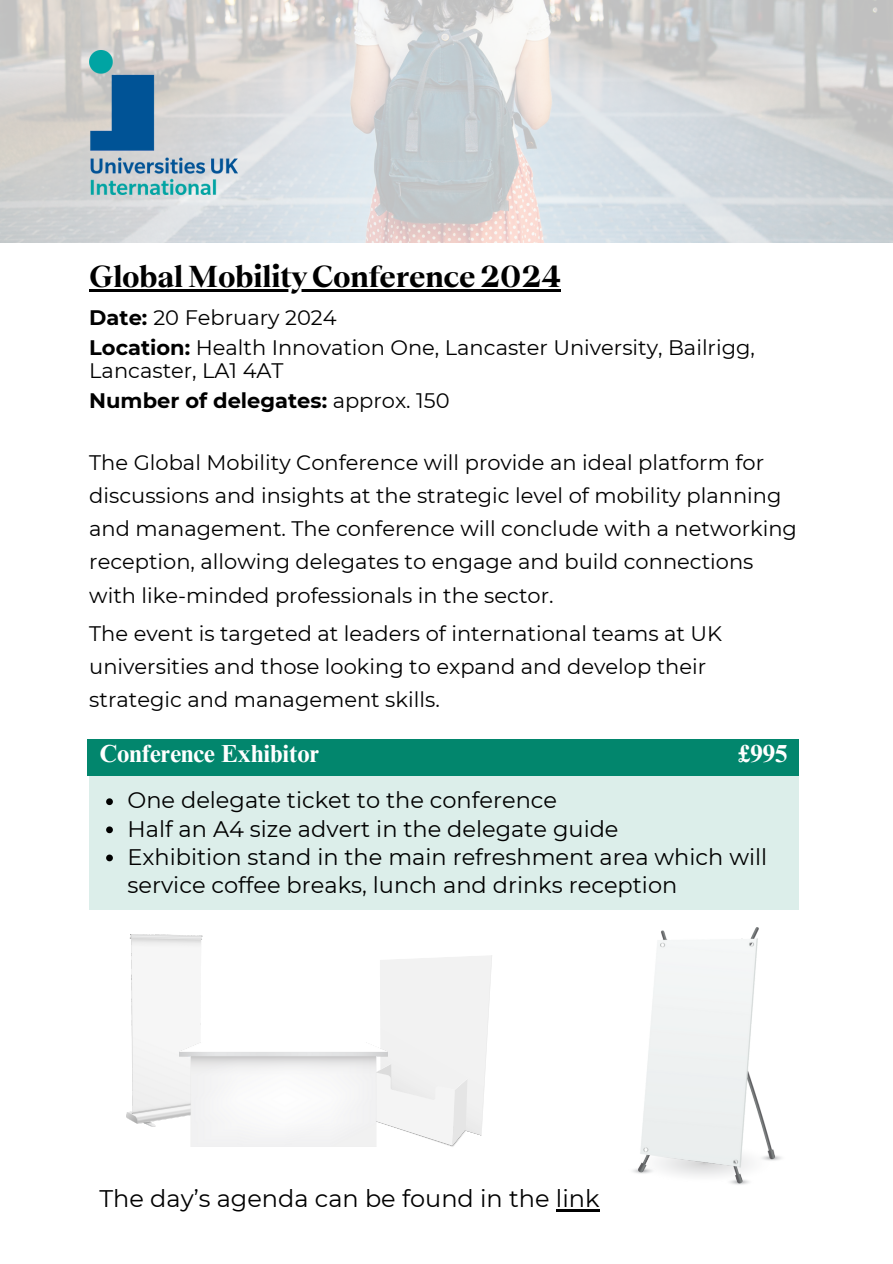
<style>
.page{position:relative;width:893px;height:1264px;background:#fff}
.page>*{position:absolute;margin:0;border:0;box-sizing:border-box;transform-origin:0 0}
.t1{font:700 31.65px "Teodor";color:#000}
.t2{font:700 24.6px "Times NRMT Pro";color:#fff}
.t3{font:24px "Montserrat";color:#000}
.t4{font:22.5px/28px "Montserrat";color:#000}
.t5{font:21px/33.3px "Montserrat";color:#000}
.t6{font:700 21px "Montserrat";color:#000}
.s1{font-weight:700}
.s2{font-weight:400}
</style>
<div class="page">
<img style="left:0;top:0;width:892px;height:242px">
<img style="left:89px;top:51px;width:149px;height:144px">
<img style="left:633px;top:927px;width:149px;height:258px">
<img style="left:127px;top:935px;width:76px;height:191px">
<svg style="left:380px;top:955px;width:112px;height:190px"></svg>
<img style="left:179px;top:1042px;width:209px;height:104px">
<hr style="left:89px;top:289px;width:472px;height:2px;background:#000">
<div style="left:89px;top:750px;width:709px;height:160px;background:#dceeea"></div>
<div style="left:88px;top:738px;width:711px;height:37px;background:#02866d"></div>
<svg style="left:106px;top:798px;width:7px;height:7px"></svg>
<svg style="left:106px;top:826px;width:7px;height:7px"></svg>
<svg style="left:106px;top:854px;width:7px;height:7px"></svg>
<hr style="left:556px;top:1209px;width:43px;height:2px;background:#000">
<p class="t1" style="left:89px;top:259px;width:473px">GlobalMobilityConference2024</p>
<p class="t5" style="left:89px;top:301px;width:249px"><span class="s1">Date:</span> 20 February 2024</p>
<p class="t5" style="left:89px;top:335px;width:667px;line-height:23.5px"><span class="s1">Location:</span> Health Innovation One, Lancaster University, Bailrigg,<br>Lancaster, LA1 4AT</p>
<p class="t6" style="left:89px;top:388px;width:362px">Number of delegates: <span class="s2">approx. 150</span></p>
<p class="t5" style="left:89px;top:445px;width:709px">The Global Mobility Conference will provide an ideal platform for discussions and insights at the strategic level of mobility planning and management. The conference will conclude with a networking reception, allowing delegates to engage and build connections with like-minded professionals in the sector.</p>
<p class="t5" style="left:89px;top:616px;width:634px">The event is targeted at leaders of international teams at UK universities and those looking to expand and develop their strategic and management skills.</p>
<p class="t2" style="left:99px;top:744px;width:221px">Conference Exhibitor</p>
<p class="t2" style="left:738px;top:744px;width:51px">£995</p>
<p class="t4" style="left:127px;top:786px;width:431px">One delegate ticket to the conference</p>
<p class="t4" style="left:127px;top:814px;width:492px">Half an A4 size advert in the delegate guide</p>
<p class="t4" style="left:127px;top:842px;width:641px">Exhibition stand in the main refreshment area which will service coffee breaks, lunch and drinks reception</p>
<p class="t3" style="left:99px;top:1184px;width:501px">The day’s agenda can be found in the link</p>
</div>
